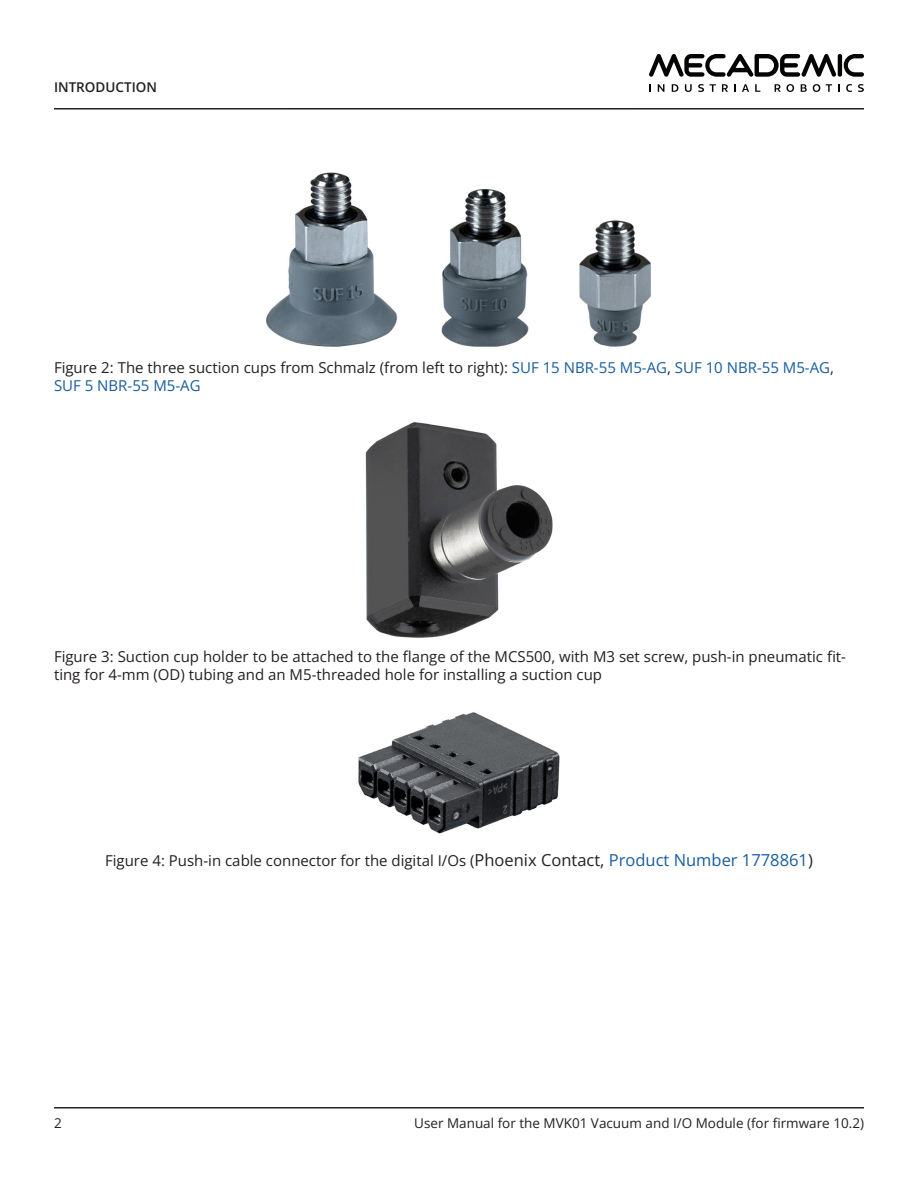
<style>
.page{position:relative;width:918px;height:1188px;background:#fff}
.page>*{position:absolute;margin:0;border:0;box-sizing:border-box;transform-origin:0 0}
.t1{font:15px/18px "Open Sans";color:#231f20}
.t2{font:13.5px "Open Sans";color:#231f20}
.t3{font:600 13.5px "Open Sans";color:#231f20}
.s1{color:#175d9e}
.s2{font-size:16.5px}
.s3{font-size:16.5px;color:#175d9e}
</style>
<div class="page">
<hr style="left:54px;top:1107px;width:810px;height:1px;background:#231f20">
<hr style="left:54px;top:108px;width:810px;height:2px;background:#231f20">
<svg style="left:649px;top:54px;width:215px;height:23px"></svg>
<svg style="left:658px;top:84px;width:6px;height:8px"></svg>
<svg style="left:672px;top:84px;width:6px;height:8px"></svg>
<svg style="left:685px;top:84px;width:7px;height:8px"></svg>
<svg style="left:698px;top:84px;width:18px;height:8px"></svg>
<svg style="left:722px;top:84px;width:6px;height:8px"></svg>
<svg style="left:734px;top:84px;width:2px;height:8px"></svg>
<svg style="left:742px;top:84px;width:7px;height:8px"></svg>
<svg style="left:755px;top:84px;width:5px;height:8px"></svg>
<svg style="left:775px;top:84px;width:19px;height:8px"></svg>
<svg style="left:801px;top:84px;width:6px;height:8px"></svg>
<svg style="left:813px;top:84px;width:7px;height:8px"></svg>
<svg style="left:826px;top:84px;width:6px;height:8px"></svg>
<svg style="left:838px;top:84px;width:2px;height:8px"></svg>
<svg style="left:846px;top:84px;width:6px;height:8px"></svg>
<svg style="left:858px;top:84px;width:6px;height:8px"></svg>
<img style="left:266px;top:172px;width:385px;height:175px">
<img style="left:365px;top:422px;width:188px;height:215px">
<img style="left:358px;top:712px;width:202px;height:122px">
<p class="t3" style="left:54px;top:78px;width:14px">INTRODUCTION</p>
<p class="t1" style="left:54px;top:359px;width:782px">Figure 2: The three suction cups from Schmalz (from left to right): <span class="s1">SUF 15 NBR-55 M5-AG</span>, <span class="s1">SUF 10 NBR-55 M5-AG</span>,<br><span class="s1">SUF 5 NBR-55 M5-AG</span></p>
<p class="t1" style="left:54px;top:647px;width:793px">Figure 3: Suction cup holder to be attached to the flange of the MCS500, with M3 set screw, push-in pneumatic fit&shy;ting for 4-mm (OD) tubing and an M5-threaded hole for installing a suction cup</p>
<p class="t1" style="left:105px;top:851px;width:709px">Figure 4: Push-in cable connector for the digital I/Os (<span class="s2">Phoenix Contact,</span> <span class="s3">Product Number 1778861</span><span class="s2">)</span></p>
<p class="t2" style="left:54px;top:1114px;width:9px">2</p>
<p class="t2" style="left:414px;top:1114px;width:451px">User Manual for the MVK01 Vacuum and I/O Module (for firmware 10.2)</p>
</div>
